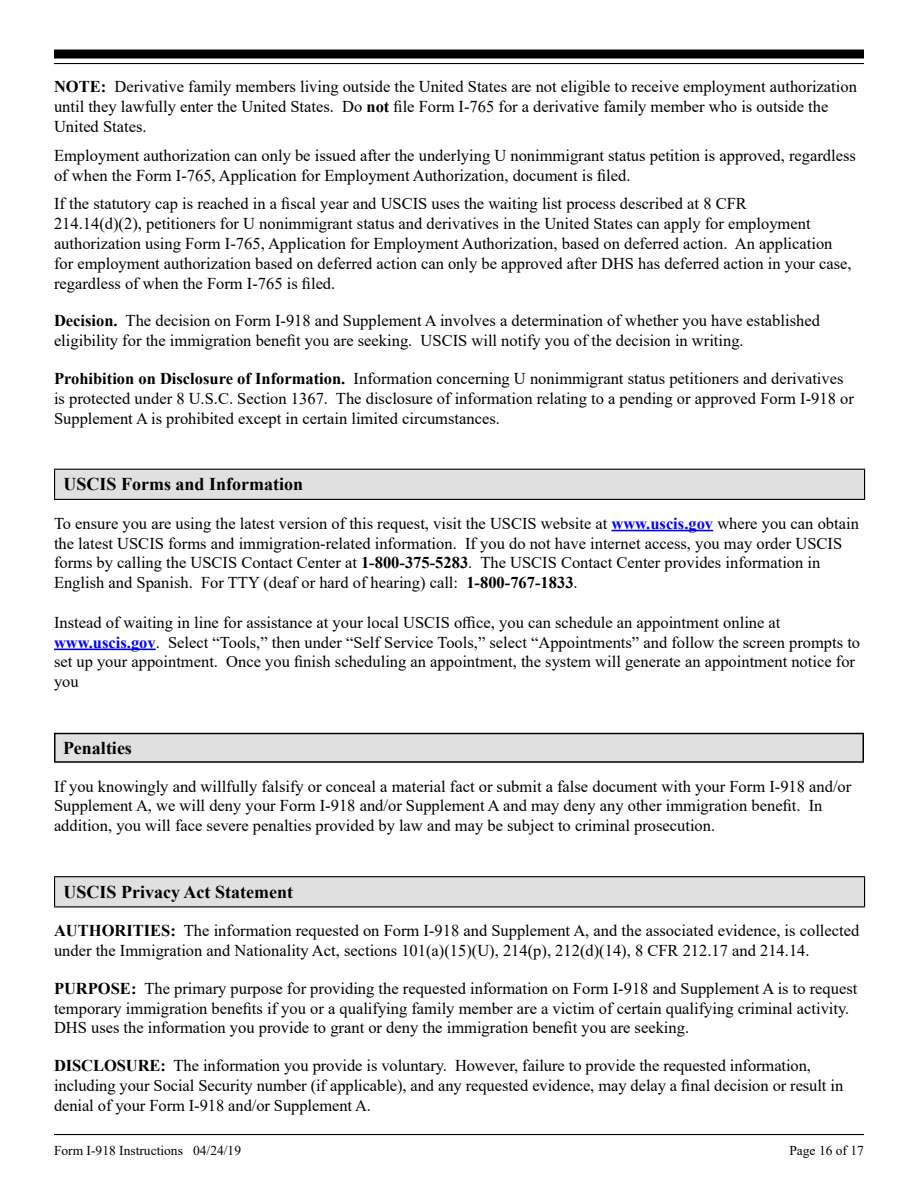
<style>
.page{position:relative;width:918px;height:1188px;background:#fff}
.page>*{position:absolute;margin:0;border:0;box-sizing:border-box;transform-origin:0 0}
.t1{font:700 18px "Times New Roman";color:#000}
.t2{font:16.5px/19.8px "Times New Roman";color:#000}
.t3{font:13.5px "Times New Roman";color:#000}
.s1{font-weight:700}
.s2{font-weight:700;color:#00f}
</style>
<div class="page">
<hr style="left:54px;top:1134px;width:810px;height:1px;background:#000">
<div style="left:54px;top:50px;width:810px;height:8px;background:#000"></div>
<hr style="left:54px;top:63px;width:810px;height:1px;background:#000">
<hr style="left:611px;top:530px;width:102px;height:1px;background:#00f">
<hr style="left:54px;top:649px;width:102px;height:1px;background:#00f">
<svg style="left:54px;top:733px;width:810px;height:30px;background:#282828"></svg>
<div style="left:56px;top:734px;width:806px;height:27px;background:#e0e0e0"></div>
<div style="left:55px;top:469px;width:810px;height:30px;background:#e0e0e0"></div>
<hr style="left:54px;top:469px;width:811px;height:1px;background:#000">
<svg style="left:54px;top:470px;width:1px;height:29px"></svg>
<svg style="left:864px;top:470px;width:1px;height:29px"></svg>
<hr style="left:54px;top:499px;width:811px;height:1px;background:#000">
<div style="left:55px;top:877px;width:810px;height:30px;background:#e0e0e0"></div>
<hr style="left:54px;top:876px;width:811px;height:1px;background:#000">
<svg style="left:54px;top:877px;width:1px;height:29px"></svg>
<svg style="left:864px;top:877px;width:1px;height:29px"></svg>
<hr style="left:54px;top:906px;width:811px;height:1px;background:#000">
<p class="t2" style="left:54px;top:76px;width:804px"><span class="s1">NOTE:</span> Derivative family members living outside the United States are not eligible to receive employment authorization until they lawfully enter the United States. Do <span class="s1">not</span> file Form I-765 for a derivative family member who is outside the<br>United States.</p>
<p class="t2" style="left:54px;top:145px;width:803px">Employment authorization can only be issued after the underlying U nonimmigrant status petition is approved, regardless of when the Form I-765, Application for Employment Authorization, document is filed.</p>
<p class="t2" style="left:54px;top:193px;width:799px">If the statutory cap is reached in a fiscal year and USCIS uses the waiting list process described at 8 CFR<br>214.14(d)(2), petitioners for U nonimmigrant status and derivatives in the United States can apply for employment authorization using Form I-765, Application for Employment Authorization, based on deferred action. An application for employment authorization based on deferred action can only be approved after DHS has deferred action in your case, regardless of when the Form I-765 is filed.</p>
<p class="t2" style="left:54px;top:310px;width:767px"><span class="s1">Decision.</span> The decision on Form I-918 and Supplement A involves a determination of whether you have established eligibility for the immigration benefit you are seeking. USCIS will notify you of the decision in writing.</p>
<p class="t2" style="left:54px;top:368px;width:801px"><span class="s1">Prohibition on Disclosure of Information.</span> Information concerning U nonimmigrant status petitioners and derivatives is protected under 8 U.S.C. Section 1367. The disclosure of information relating to a pending or approved Form I-918 or<br>Supplement A is prohibited except in certain limited circumstances.</p>
<p class="t1" style="left:64px;top:471px;width:241px">USCIS Forms and Information</p>
<p class="t2" style="left:54px;top:513px;width:806px">To ensure you are using the latest version of this request, visit the USCIS website at <span class="s2">www.uscis.gov</span> where you can obtain the latest USCIS forms and immigration-related information. If you do not have internet access, you may order USCIS forms by calling the USCIS Contact Center at <span class="s1">1-800-375-5283</span>. The USCIS Contact Center provides information in English and Spanish. For TTY (deaf or hard of hearing) call: <span class="s1">1-800-767-1833</span>.</p>
<p class="t2" style="left:54px;top:612px;width:808px">Instead of waiting in line for assistance at your local USCIS office, you can schedule an appointment online at <span class="s2">www.uscis.gov</span>. Select “Tools,” then under “Self Service Tools,” select “Appointments” and follow the screen prompts to set up your appointment. Once you finish scheduling an appointment, the system will generate an appointment notice for you</p>
<p class="t1" style="left:63px;top:735px;width:70px">Penalties</p>
<p class="t2" style="left:54px;top:776px;width:799px">If you knowingly and willfully falsify or conceal a material fact or submit a false document with your Form I-918 and/or<br>Supplement A, we will deny your Form I-918 and/or Supplement A and may deny any other immigration benefit. In addition, you will face severe penalties provided by law and may be subject to criminal prosecution.</p>
<p class="t1" style="left:64px;top:879px;width:231px">USCIS Privacy Act Statement</p>
<p class="t2" style="left:54px;top:920px;width:807px"><span class="s1">AUTHORITIES:</span> The information requested on Form I-918 and Supplement A, and the associated evidence, is collected under the Immigration and Nationality Act, sections 101(a)(15)(U), 214(p), 212(d)(14), 8 CFR 212.17 and 214.14.</p>
<p class="t2" style="left:54px;top:978px;width:805px"><span class="s1">PURPOSE:</span> The primary purpose for providing the requested information on Form I-918 and Supplement A is to request temporary immigration benefits if you or a qualifying family member are a victim of certain qualifying criminal activity.<br>DHS uses the information you provide to grant or deny the immigration benefit you are seeking.</p>
<p class="t2" style="left:54px;top:1055px;width:791px"><span class="s1">DISCLOSURE:</span> The information you provide is voluntary. However, failure to provide the requested information, including your Social Security number (if applicable), and any requested evidence, may delay a final decision or result in denial of your Form I-918 and/or Supplement A.</p>
<p class="t3" style="left:54px;top:1141px;width:189px">Form I-918 Instructions 04/24/19</p>
<p class="t3" style="left:789px;top:1141px;width:76px">Page 16 of 17</p>
</div>
